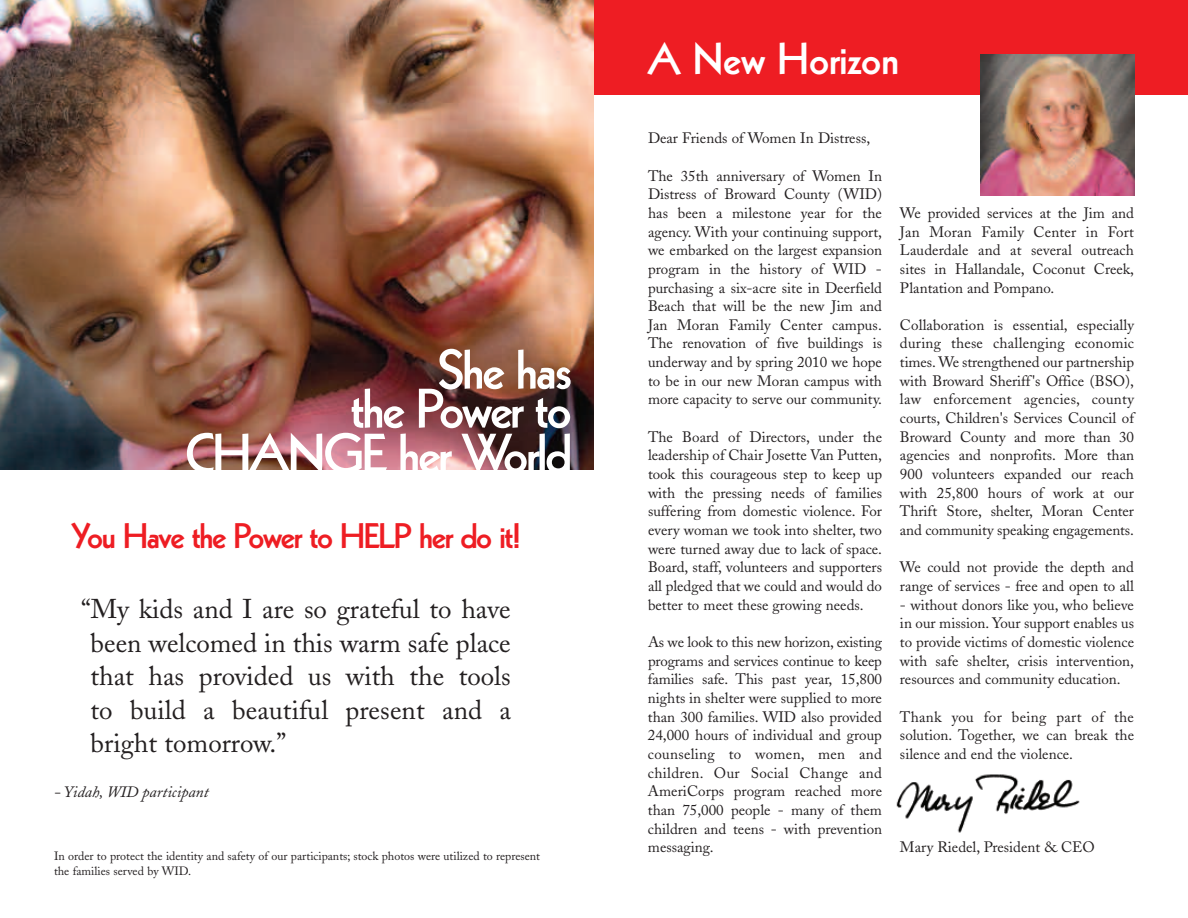
<style>
.page{position:relative;width:1188px;height:918px;background:#fff}
.page>*{position:absolute;margin:0;border:0;box-sizing:border-box;transform-origin:0 0}
.t1{font:800 54px/39px "Kabel";letter-spacing:-.035em;color:#fff;text-align:right}
.t2{font:800 43.5px "Kabel";color:#fff}
.t3{font:800 34.5px "Kabel";letter-spacing:-.035em;color:#ee1d23}
.t4{font:27px/33.6px "Adobe Caslon";letter-spacing:.005em;color:#231f20;text-align:justify}
.t5{font:italic 15.75px "Adobe Caslon";color:#231f20}
.t6{font:15px/18.6px "Adobe Caslon";color:#231f20;text-align:justify}
.t7{font:12px/15px "Adobe Caslon";color:#231f20}
</style>
<div class="page">
<div style="left:594px;top:0;width:594px;height:94px;background:#ee1d23"></div>
<img style="left:980px;top:54px;width:154px;height:142px">
<img style="left:0;top:0;width:594px;height:470px">
<img style="left:896px;top:774px;width:184px;height:59px">
<h1 class="t1" style="left:350px;top:354px;width:223px">She has<br>the Power to</h1>
<h1 class="t1" style="left:185px;top:438px;width:388px">CHANGE her World</h1>
<h3 class="t3" style="left:72px;top:524px;width:451px">You Have the Power to HELP her do it!</h3>
<h3 class="t4" style="left:91px;top:595px;width:422px;text-indent:-10px">“My kids and I are so grateful to have been welcomed in this warm safe place that has provided us with the tools to build a beautiful present and a bright tomorrow.”</h3>
<p class="t5" style="left:54px;top:787px;width:156px">- Yidah, WID participant</p>
<p class="t7" style="left:54px;top:850px;width:488px">In order to protect the identity and safety of our participants; stock photos were utilized to represent the families served by WID.</p>
<h2 class="t2" style="left:648px;top:43px;width:253px">A New Horizon</h2>
<p class="t6" style="left:648px;top:131px;width:224px">Dear Friends of Women In Distress,</p>
<p class="t6" style="left:648px;top:168px;width:236px">The 35th anniversary of Women In Distress of Broward County (WID) has been a milestone year for the agency. With your continuing support, we embarked on the largest expansion program in the history of WID - purchasing a six-acre site in Deerfield Beach that will be the new Jim and Jan Moran Family Center campus.<br>The renovation of five buildings is underway and by spring 2010 we hope to be in our new Moran campus with more capacity to serve our community.</p>
<p class="t6" style="left:648px;top:429px;width:236px">The Board of Directors, under the leadership of Chair Josette Van Putten, took this courageous step to keep up with the pressing needs of families suffering from domestic violence. For every woman we took into shelter, two were turned away due to lack of space.<br>Board, staff, volunteers and supporters all pledged that we could and would do better to meet these growing needs.</p>
<p class="t6" style="left:648px;top:634px;width:236px">As we look to this new horizon, existing programs and services continue to keep families safe. This past year, 15,800 nights in shelter were supplied to more than 300 families. WID also provided 24,000 hours of individual and group counseling to women, men and children. Our Social Change and AmeriCorps program reached more than 75,000 people - many of them children and teens - with prevention messaging.</p>
<p class="t6" style="left:900px;top:205px;width:236px">We provided services at the Jim and Jan Moran Family Center in Fort Lauderdale and at several outreach sites in Hallandale, Coconut Creek, Plantation and Pompano.</p>
<p class="t6" style="left:900px;top:317px;width:236px">Collaboration is essential, especially during these challenging economic times. We strengthened our partnership with Broward Sheriff's Office (BSO), law enforcement agencies, county courts, Children's Services Council of Broward County and more than 30 agencies and nonprofits. More than 900 volunteers expanded our reach with 25,800 hours of work at our Thrift Store, shelter, Moran Center and community speaking engagements.</p>
<p class="t6" style="left:900px;top:560px;width:236px">We could not provide the depth and range of services - free and open to all</p>
<p class="t6" style="left:900px;top:597px;width:236px">- without donors like you, who believe in our mission. Your support enables us to provide victims of domestic violence with safe shelter, crisis intervention, resources and community education.</p>
<p class="t6" style="left:900px;top:709px;width:236px">Thank you for being part of the solution. Together, we can break the silence and end the violence.</p>
<p class="t6" style="left:900px;top:840px;width:196px">Mary Riedel, President &amp; CEO</p>
</div>
